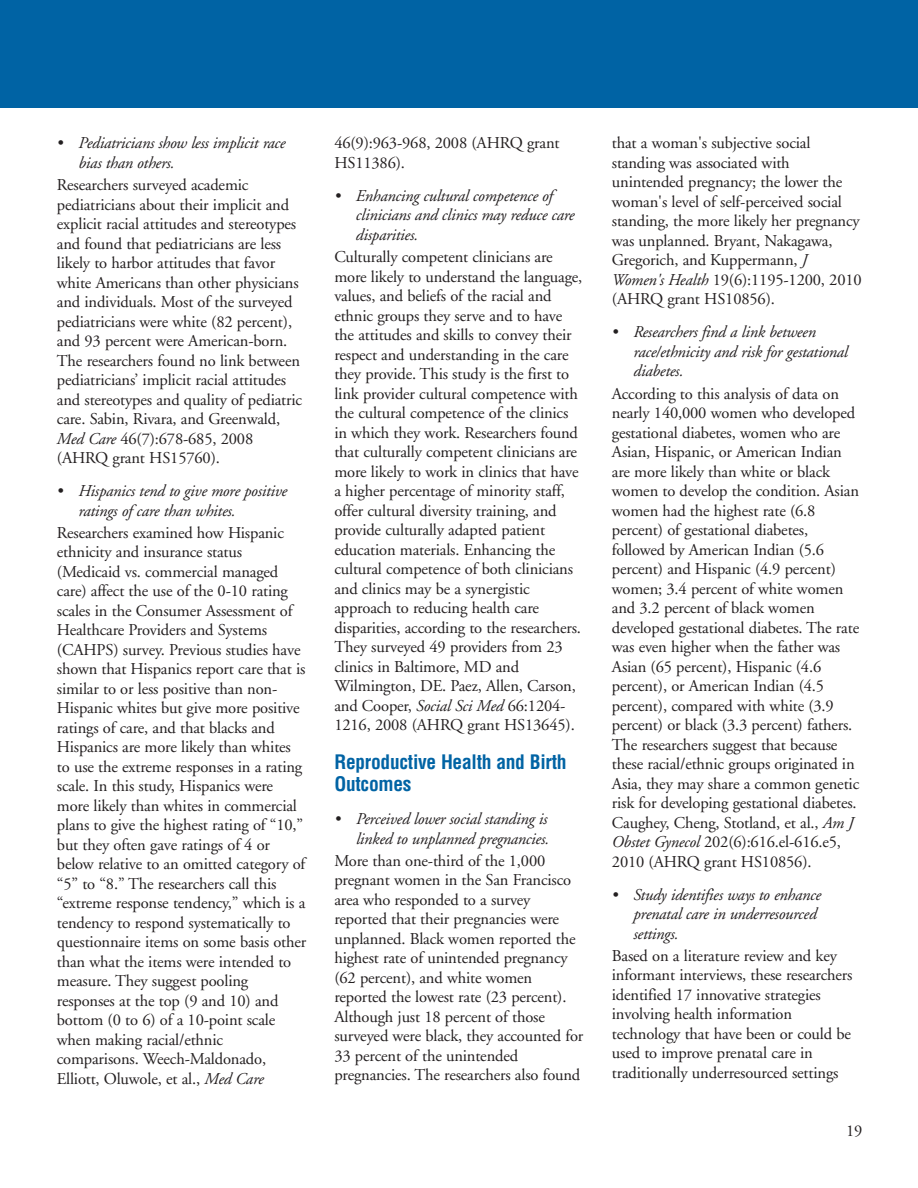
<style>
.page{position:relative;width:918px;height:1188px;background:#fff}
.page>*{position:absolute;margin:0;border:0;box-sizing:border-box;transform-origin:0 0}
.t1{font:700 condensed 19.5px/22.5px "Helvetica";letter-spacing:-.015em;color:#0063a4}
.t2{font:16.5px/19.5px "Adobe Garamond";letter-spacing:-.01em;color:#231f20}
.t3{font:italic 16.5px/19.5px "Adobe Garamond";letter-spacing:-.015em;color:#231f20}
.s1{font-style:italic}
</style>
<div class="page">
<div style="left:0;top:0;width:918px;height:108px;background:#0063a4"></div>
<p class="t3" style="left:79px;top:135px;width:209px;text-indent:-22px">• Pediatricians show less implicit race bias than others.</p>
<p class="t2" style="left:57px;top:177px;width:247px">Researchers surveyed academic pediatricians about their implicit and explicit racial attitudes and stereotypes and found that pediatricians are less likely to harbor attitudes that favor white Americans than other physicians and individuals. Most of the surveyed pediatricians were white (82 percent), and 93 percent were American-born.<br>The researchers found no link between pediatricians’ implicit racial attitudes and stereotypes and quality of pediatric care. Sabin, Rivara, and Greenwald, <span class="s1">Med Care</span> 46(7):678-685, 2008 (AHRQ grant HS15760).</p>
<p class="t3" style="left:79px;top:483px;width:210px;text-indent:-22px">• Hispanics tend to give more positive ratings of care than whites.</p>
<p class="t2" style="left:57px;top:524px;width:251px">Researchers examined how Hispanic ethnicity and insurance status (Medicaid vs. commercial managed care) affect the use of the 0-10 rating scales in the Consumer Assessment of Healthcare Providers and Systems (CAHPS) survey. Previous studies have shown that Hispanics report care that is similar to or less positive than non-Hispanic whites but give more positive ratings of care, and that blacks and Hispanics are more likely than whites to use the extreme responses in a rating scale. In this study, Hispanics were more likely than whites in commercial plans to give the highest rating of “10,” but they often gave ratings of 4 or below relative to an omitted category of “5” to “8.” The researchers call this “extreme response tendency,” which is a tendency to respond systematically to questionnaire items on some basis other than what the items were intended to measure. They suggest pooling responses at the top (9 and 10) and bottom (0 to 6) of a 10-point scale when making racial/ethnic comparisons. Weech-Maldonado, Elliott, Oluwole, et al., <span class="s1">Med Care</span></p>
<p class="t2" style="left:334px;top:135px;width:227px">46(9):963-968, 2008 (AHRQ grant<br>HS11386).</p>
<p class="t3" style="left:356px;top:187px;width:220px;text-indent:-22px">• Enhancing cultural competence of clinicians and clinics may reduce care disparities.</p>
<p class="t2" style="left:334px;top:249px;width:250px">Culturally competent clinicians are more likely to understand the language, values, and beliefs of the racial and ethnic groups they serve and to have the attitudes and skills to convey their respect and understanding in the care they provide. This study is the first to link provider cultural competence with the cultural competence of the clinics in which they work. Researchers found that culturally competent clinicians are more likely to work in clinics that have a higher percentage of minority staff, offer cultural diversity training, and provide culturally adapted patient education materials. Enhancing the cultural competence of both clinicians and clinics may be a synergistic approach to reducing health care disparities, according to the researchers.<br>They surveyed 49 providers from 23 clinics in Baltimore, MD and Wilmington, DE. Paez, Allen, Carson, and Cooper, <span class="s1">Social Sci Med</span> 66:1204- 1216, 2008 (AHRQ grant HS13645).</p>
<p class="t1" style="left:334px;top:751px;width:234px">Reproductive Health and Birth<br>Outcomes</p>
<p class="t3" style="left:334px;top:811px;width:216px;text-align:right">• Perceived lower social standing is linked to unplanned pregnancies.</p>
<p class="t2" style="left:334px;top:852px;width:250px">More than one-third of the 1,000 pregnant women in the San Francisco area who responded to a survey reported that their pregnancies were unplanned. Black women reported the highest rate of unintended pregnancy (62 percent), and white women reported the lowest rate (23 percent).<br>Although just 18 percent of those surveyed were black, they accounted for 33 percent of the unintended pregnancies. The researchers also found</p>
<p class="t2" style="left:612px;top:135px;width:251px">that a woman's subjective social standing was associated with unintended pregnancy; the lower the woman's level of self-perceived social standing, the more likely her pregnancy was unplanned. Bryant, Nakagawa, Gregorich, and Kuppermann, <span class="s1">J Women's Health</span> 19(6):1195-1200, 2010 (AHRQ grant HS10856).</p>
<p class="t3" style="left:634px;top:324px;width:216px;text-indent:-22px">• Researchers find a link between race/ethnicity and risk for gestational diabetes.</p>
<p class="t2" style="left:612px;top:385px;width:249px">According to this analysis of data on nearly 140,000 women who developed gestational diabetes, women who are Asian, Hispanic, or American Indian are more likely than white or black women to develop the condition. Asian women had the highest rate (6.8 percent) of gestational diabetes, followed by American Indian (5.6 percent) and Hispanic (4.9 percent) women; 3.4 percent of white women and 3.2 percent of black women developed gestational diabetes. The rate was even higher when the father was Asian (65 percent), Hispanic (4.6 percent), or American Indian (4.5 percent), compared with white (3.9 percent) or black (3.3 percent) fathers.<br>The researchers suggest that because these racial/ethnic groups originated in Asia, they may share a common genetic risk for developing gestational diabetes.<br>Caughey, Cheng, Stotland, et al., <span class="s1">Am J Obstet Gynecol</span> 202(6):616.el-616.e5, 2010 (AHRQ grant HS10856).</p>
<p class="t3" style="left:634px;top:886px;width:189px;text-indent:-22px">• Study identifies ways to enhance prenatal care in underresourced settings.</p>
<p class="t2" style="left:612px;top:947px;width:242px">Based on a literature review and key informant interviews, these researchers identified 17 innovative strategies involving health information technology that have been or could be used to improve prenatal care in traditionally underresourced settings</p>
<p class="t2" style="left:846px;top:1122px;width:18px">19</p>
</div>
